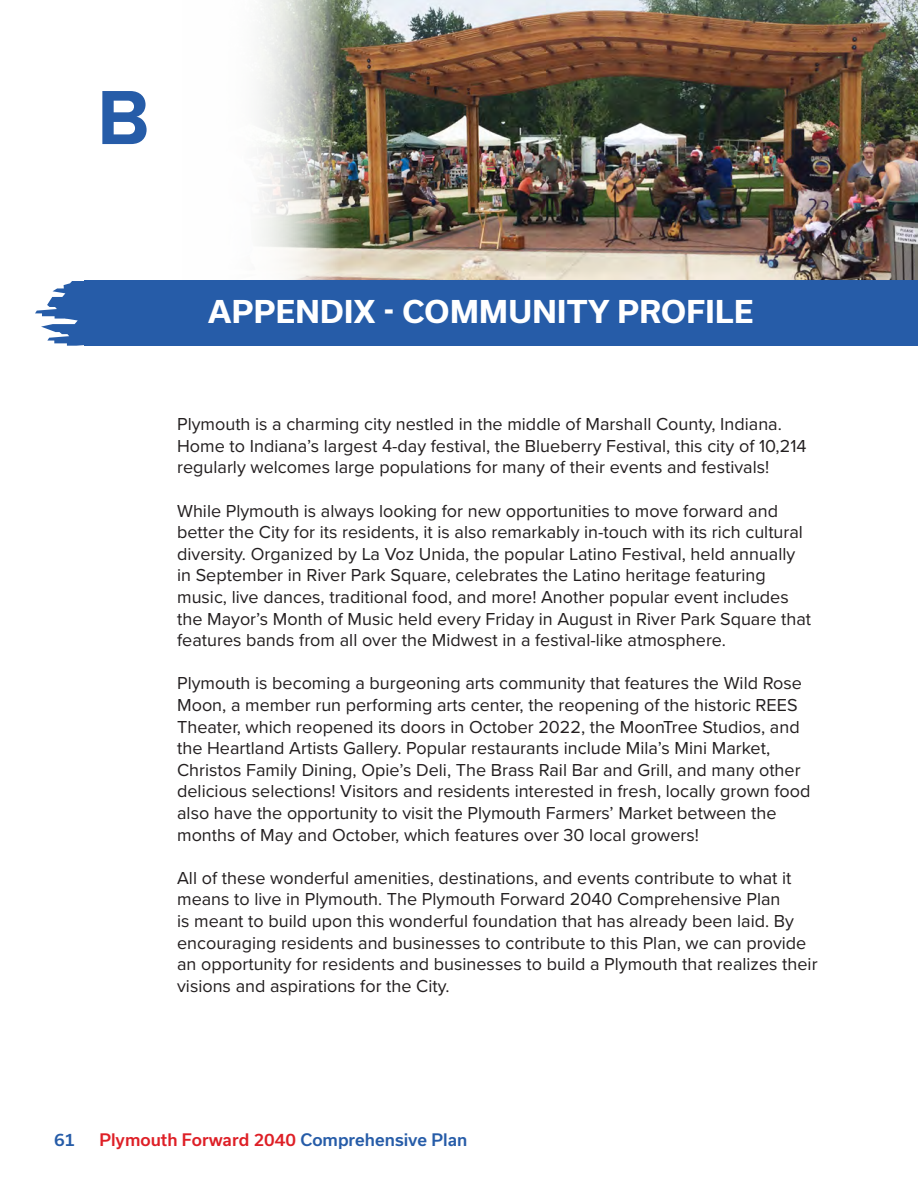
<style>
.page{position:relative;width:918px;height:1188px;background:#fff}
.page>*{position:absolute;margin:0;border:0;box-sizing:border-box;transform-origin:0 0}
.t1{font:700 79.5px "Proxima Nova";color:#265ca8}
.Chapter_Heading{font:700 30px "Usual";letter-spacing:.015em;color:#fff}
.t2{font:18px/21.6px "Proxima Nova";color:#231f20}
.t3{font:500 16.5px "Usual";color:#de1f26}
.t4{font:500 16.5px "Usual";color:#265ca8}
.s1{color:#265ca8}
</style>
<div class="page">
<img style="left:404px;top:0;width:514px;height:280px">
<img style="left:259px;top:0;width:144px;height:280px">
<svg style="left:35px;top:281px;width:49px;height:65px"></svg>
<div style="left:84px;top:280px;width:834px;height:66px;background:#265ca8"></div>
<p class="t1" style="left:97px;top:58px;width:54px">B</p>
<p class="Chapter_Heading" style="left:208px;top:294px;width:547px">APPENDIX - COMMUNITY PROFILE</p>
<p class="t2" style="left:177px;top:413px;width:631px">Plymouth is a charming city nestled in the middle of Marshall County, Indiana.<br>Home to Indiana’s largest 4-day festival, the Blueberry Festival, this city of 10,214 regularly welcomes large populations for many of their events and festivals!</p>
<p class="t2" style="left:177px;top:499px;width:636px">While Plymouth is always looking for new opportunities to move forward and better the City for its residents, it is also remarkably in-touch with its rich cultural diversity. Organized by La Voz Unida, the popular Latino Festival, held annually in September in River Park Square, celebrates the Latino heritage featuring music, live dances, traditional food, and more! Another popular event includes the Mayor’s Month of Music held every Friday in August in River Park Square that features bands from all over the Midwest in a festival-like atmosphere.</p>
<p class="t2" style="left:177px;top:672px;width:635px">Plymouth is becoming a burgeoning arts community that features the Wild Rose Moon, a member run performing arts center, the reopening of the historic REES Theater, which reopened its doors in October 2022, the MoonTree Studios, and the Heartland Artists Gallery. Popular restaurants include Mila’s Mini Market, Christos Family Dining, Opie’s Deli, The Brass Rail Bar and Grill, and many other delicious selections! Visitors and residents interested in fresh, locally grown food also have the opportunity to visit the Plymouth Farmers’ Market between the months of May and October, which features over 30 local growers!</p>
<p class="t2" style="left:177px;top:866px;width:642px">All of these wonderful amenities, destinations, and events contribute to what it means to live in Plymouth. The Plymouth Forward 2040 Comprehensive Plan<br>is meant to build upon this wonderful foundation that has already been laid. By encouraging residents and businesses to contribute to this Plan, we can provide an opportunity for residents and businesses to build a Plymouth that realizes their visions and aspirations for the City.</p>
<p class="t4" style="left:54px;top:1131px;width:23px">61</p>
<p class="t3" style="left:99px;top:1131px;width:370px">Plymouth Forward 2040 <span class="s1">Comprehensive Plan</span></p>
</div>
